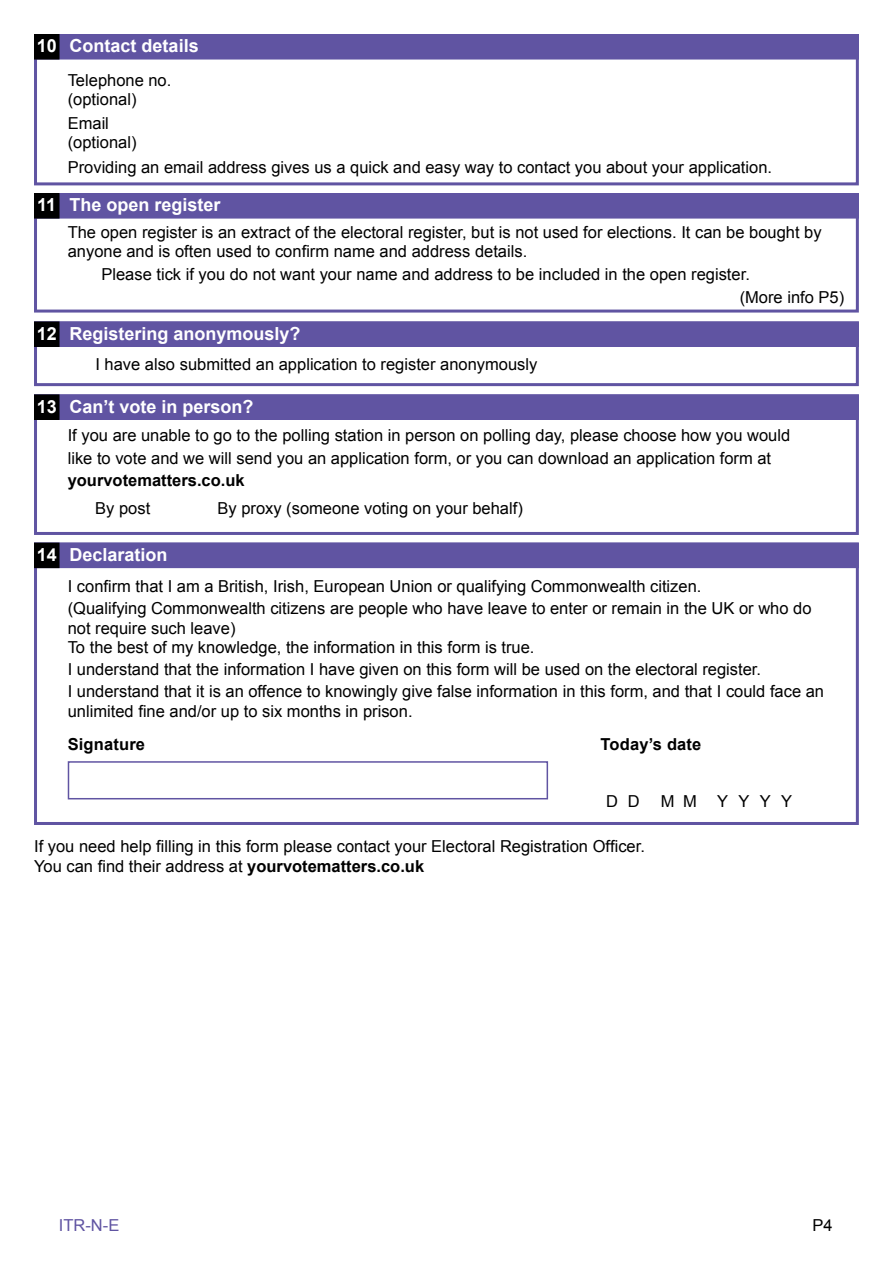
<style>
.page{position:relative;width:893px;height:1263px;background:#fff}
.page>*{position:absolute;margin:0;border:0;box-sizing:border-box;transform-origin:0 0}
.t1{font:700 18px "Arial";color:#fff}
.t2{font:16.5px/21.9px "Arial";color:#000}
.t3{font:700 16.5px "Arial";color:#000}
.t4{font:16.5px "Arial";color:#6054a2}
.s1{font-weight:700}
</style>
<div class="page">
<div style="left:34px;top:543px;width:825px;height:282px;border:3px solid #6054a2"></div>
<div style="left:35px;top:543px;width:823px;height:24px;background:#6054a2"></div>
<div style="left:34px;top:543px;width:825px;height:25px;border:2px solid #6054a2"></div>
<div style="left:35px;top:543px;width:24px;height:24px;background:#000"></div>
<div style="left:34px;top:543px;width:26px;height:25px;border:2px solid #000"></div>
<div style="left:68px;top:761px;width:480px;height:38px;border:2px solid #6054a2"></div>
<div style="left:34px;top:193px;width:825px;height:120px;border:3px solid #6054a2"></div>
<div style="left:34px;top:321px;width:825px;height:65px;border:3px solid #6054a2"></div>
<div style="left:34px;top:394px;width:825px;height:141px;border:3px solid #6054a2"></div>
<div style="left:35px;top:194px;width:823px;height:24px;background:#6054a2"></div>
<div style="left:34px;top:193px;width:825px;height:26px;border:2px solid #6054a2"></div>
<div style="left:35px;top:322px;width:823px;height:24px;background:#6054a2"></div>
<div style="left:34px;top:321px;width:825px;height:26px;border:2px solid #6054a2"></div>
<div style="left:35px;top:395px;width:823px;height:24px;background:#6054a2"></div>
<div style="left:34px;top:394px;width:825px;height:26px;border:2px solid #6054a2"></div>
<div style="left:35px;top:194px;width:24px;height:24px;background:#000"></div>
<div style="left:34px;top:193px;width:26px;height:26px;border:2px solid #000"></div>
<div style="left:35px;top:322px;width:24px;height:24px;background:#000"></div>
<div style="left:34px;top:321px;width:26px;height:26px;border:2px solid #000"></div>
<div style="left:35px;top:395px;width:24px;height:24px;background:#000"></div>
<div style="left:34px;top:394px;width:26px;height:26px;border:2px solid #000"></div>
<div style="left:34px;top:34px;width:825px;height:151px;border:3px solid #6054a2"></div>
<div style="left:35px;top:35px;width:823px;height:24px;background:#6054a2"></div>
<div style="left:34px;top:34px;width:825px;height:26px;border:2px solid #6054a2"></div>
<div style="left:35px;top:35px;width:24px;height:24px;background:#000"></div>
<div style="left:34px;top:34px;width:26px;height:26px;border:2px solid #000"></div>
<p class="t1" style="left:37px;top:34px;width:163px">10 Contact details</p>
<p class="t2" style="left:68px;top:71px;width:105px;line-height:18.8px">Telephone no. (optional)</p>
<p class="t2" style="left:68px;top:114px;width:70px;line-height:18.8px">Email (optional)</p>
<p class="t2" style="left:68px;top:157px;width:706px">Providing an email address gives us a quick and easy way to contact you about your application.</p>
<p class="t1" style="left:37px;top:193px;width:21px">11</p>
<p class="t1" style="left:70px;top:193px;width:153px">The open register</p>
<p class="t2" style="left:68px;top:223px;width:755px;line-height:19px">The open register is an extract of the electoral register, but is not used for elections. It can be bought by anyone and is often used to confirm name and address details.</p>
<p class="t2" style="left:101px;top:264px;width:650px">Please tick if you do not want your name and address to be included in the open register.</p>
<p class="t2" style="left:740px;top:287px;width:106px">(More info P5)</p>
<p class="t1" style="left:37px;top:321px;width:22px">12</p>
<p class="t1" style="left:70px;top:321px;width:233px">Registering anonymously?</p>
<p class="t2" style="left:95px;top:353px;width:444px">I have also submitted an application to register anonymously</p>
<p class="t1" style="left:37px;top:394px;width:22px">13</p>
<p class="t1" style="left:70px;top:394px;width:186px">Can’t vote in person?</p>
<p class="t2" style="left:68px;top:424px;width:724px;line-height:22.5px">If you are unable to go to the polling station in person on polling day, please choose how you would like to vote and we will send you an application form, or you can download an application form at</p>
<p class="t3" style="left:68px;top:469px;width:178px">yourvotematters.co.uk</p>
<p class="t2" style="left:95px;top:498px;width:57px">By post</p>
<p class="t2" style="left:217px;top:498px;width:307px">By proxy (someone voting on your behalf)</p>
<p class="t1" style="left:37px;top:543px;width:132px">14 Declaration</p>
<p class="t2" style="left:68px;top:575px;width:745px">I confirm that I am a British, Irish, European Union or qualifying Commonwealth citizen.<br>(Qualifying Commonwealth citizens are people who have leave to enter or remain in the UK or who do</p>
<p class="t2" style="left:68px;top:618px;width:468px;line-height:19.8px">not require such leave)<br>To the best of my knowledge, the information in this form is true.</p>
<p class="t2" style="left:68px;top:659px;width:758px">I understand that the information I have given on this form will be used on the electoral register.<br>I understand that it is an offence to knowingly give false information in this form, and that I could face an</p>
<p class="t2" style="left:68px;top:700px;width:346px">unlimited fine and/or up to six months in prison.</p>
<p class="t3" style="left:68px;top:733px;width:79px">Signature</p>
<p class="t3" style="left:601px;top:733px;width:102px">Today’s date</p>
<p class="t2" style="left:606px;top:791px;width:35px">D D</p>
<p class="t2" style="left:661px;top:791px;width:133px">MM YYYY</p>
<p class="t2" style="left:34px;top:837px;width:612px;line-height:19.2px">If you need help filling in this form please contact your Electoral Registration Officer.<br>You can find their address at <span class="s1">yourvotematters.co.uk</span></p>
<p class="t4" style="left:59px;top:1214px;width:62px">ITR-N-E</p>
<p class="t2" style="left:813px;top:1214px;width:22px">P4</p>
</div>
